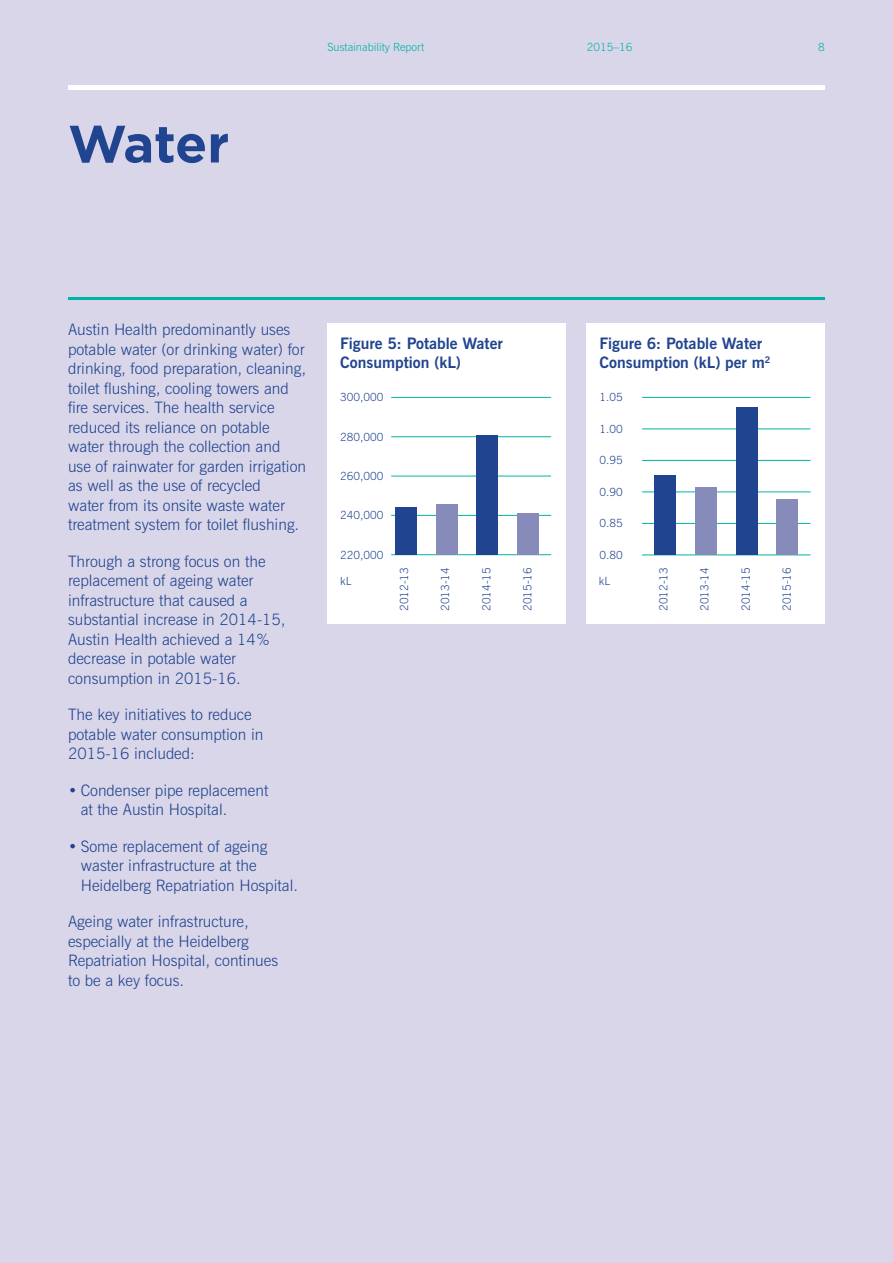
<style>
.page{position:relative;width:893px;height:1263px;background:#d9d6e9}
.page>*{position:absolute;margin:0;border:0;box-sizing:border-box;transform-origin:0 0}
.t1{font:700 52.5px "Gotham";letter-spacing:-.01em;color:#20448f}
.t2{font:300 15.75px/19.5px "News Gothic BT";color:#20448f}
.t3{font:700 15.75px/19.5px "News Gothic BT";color:#20448f}
.t4{font:300 11.25px "News Gothic BT";color:#20448f}
.t5{font:300 11.25px "News Gothic BT";color:#00b4a5}
</style>
<div class="page">
<hr style="left:68px;top:85px;width:757px;height:4px;background:#fff">
<hr style="left:68px;top:298px;width:757px;height:2px;background:#00b4a5">
<div style="left:327px;top:323px;width:239px;height:300px;background:#fff"></div>
<div style="left:587px;top:323px;width:238px;height:300px;background:#fff"></div>
<hr style="left:391px;top:397px;width:160px;height:1px;background:#00b4a5">
<hr style="left:391px;top:436px;width:160px;height:1px;background:#00b4a5">
<hr style="left:391px;top:476px;width:160px;height:1px;background:#00b4a5">
<hr style="left:391px;top:515px;width:160px;height:1px;background:#00b4a5">
<hr style="left:391px;top:554px;width:160px;height:1px;background:#00b4a5">
<hr style="left:642px;top:397px;width:168px;height:1px;background:#00b4a5">
<hr style="left:642px;top:428px;width:168px;height:1px;background:#00b4a5">
<hr style="left:642px;top:460px;width:168px;height:1px;background:#00b4a5">
<hr style="left:642px;top:491px;width:168px;height:1px;background:#00b4a5">
<hr style="left:642px;top:523px;width:168px;height:1px;background:#00b4a5">
<hr style="left:642px;top:554px;width:168px;height:1px;background:#00b4a5">
<div style="left:395px;top:507px;width:22px;height:47px;background:#20448f"></div>
<div style="left:655px;top:474px;width:21px;height:80px;background:#20448f"></div>
<div style="left:436px;top:504px;width:21px;height:50px;background:#878bba"></div>
<div style="left:695px;top:487px;width:22px;height:67px;background:#878bba"></div>
<div style="left:477px;top:435px;width:21px;height:119px;background:#20448f"></div>
<div style="left:736px;top:407px;width:21px;height:147px;background:#20448f"></div>
<div style="left:517px;top:513px;width:21px;height:41px;background:#878bba"></div>
<div style="left:776px;top:499px;width:22px;height:55px;background:#878bba"></div>
<h1 class="t1" style="left:68px;top:114px;width:163px">Water</h1>
<p class="t5" style="left:327px;top:40px;width:98px">Sustainability Report</p>
<p class="t5" style="left:587px;top:40px;width:47px">2015–16</p>
<p class="t5" style="left:818px;top:40px;width:8px">8</p>
<p class="t2" style="left:68px;top:320px;width:240px">Austin Health predominantly uses potable water (or drinking water) for drinking, food preparation, cleaning, toilet flushing, cooling towers and fire services. The health service reduced its reliance on potable water through the collection and use of rainwater for garden irrigation as well as the use of recycled<br>water from its onsite waste water treatment system for toilet flushing.</p>
<p class="t2" style="left:68px;top:551px;width:219px">Through a strong focus on the replacement of ageing water infrastructure that caused a substantial increase in 2014‑15,<br>Austin Health achieved a 14% decrease in potable water consumption in 2015-16.</p>
<p class="t2" style="left:68px;top:705px;width:197px">The key initiatives to reduce potable water consumption in<br>2015-16 included:</p>
<p class="t2" style="left:81px;top:780px;width:189px;text-indent:-13px">• Condenser pipe replacement at the Austin Hospital.</p>
<p class="t2" style="left:81px;top:836px;width:219px;text-indent:-13px">• Some replacement of ageing waster infrastructure at the<br>Heidelberg Repatriation Hospital.</p>
<p class="t2" style="left:68px;top:912px;width:212px">Ageing water infrastructure, especially at the Heidelberg<br>Repatriation Hospital, continues to be a key focus.</p>
<p class="t3" style="left:340px;top:333px;width:164px">Figure 5: Potable Water<br>Consumption (kL)</p>
<p class="t3" style="left:600px;top:333px;width:172px">Figure 6: Potable Water<br>Consumption (kL) per m<sup>2</sup></p>
<p class="t4" style="left:340px;top:390px;width:45px">300,000</p>
<p class="t4" style="left:340px;top:430px;width:45px">280,000</p>
<p class="t4" style="left:340px;top:469px;width:45px">260,000</p>
<p class="t4" style="left:340px;top:508px;width:45px">240,000</p>
<p class="t4" style="left:340px;top:548px;width:45px">220,000</p>
<p class="t4" style="left:600px;top:390px;width:25px">1.05</p>
<p class="t4" style="left:600px;top:422px;width:25px">1.00</p>
<p class="t4" style="left:600px;top:453px;width:25px">0.95</p>
<p class="t4" style="left:600px;top:485px;width:25px">0.90</p>
<p class="t4" style="left:600px;top:516px;width:25px">0.85</p>
<p class="t4" style="left:600px;top:548px;width:25px">0.80</p>
<p class="t4" style="left:397px;top:611px;width:45px;rotate:-90deg">2012-13</p>
<p class="t4" style="left:438px;top:611px;width:45px;rotate:-90deg">2013-14</p>
<p class="t4" style="left:480px;top:611px;width:45px;rotate:-90deg">2014-15</p>
<p class="t4" style="left:521px;top:611px;width:45px;rotate:-90deg">2015-16</p>
<p class="t4" style="left:657px;top:611px;width:45px;rotate:-90deg">2012-13</p>
<p class="t4" style="left:698px;top:611px;width:45px;rotate:-90deg">2013-14</p>
<p class="t4" style="left:739px;top:611px;width:45px;rotate:-90deg">2014-15</p>
<p class="t4" style="left:780px;top:611px;width:45px;rotate:-90deg">2015-16</p>
<p class="t4" style="left:340px;top:575px;width:13px">kL</p>
<p class="t4" style="left:599px;top:575px;width:13px">kL</p>
</div>
